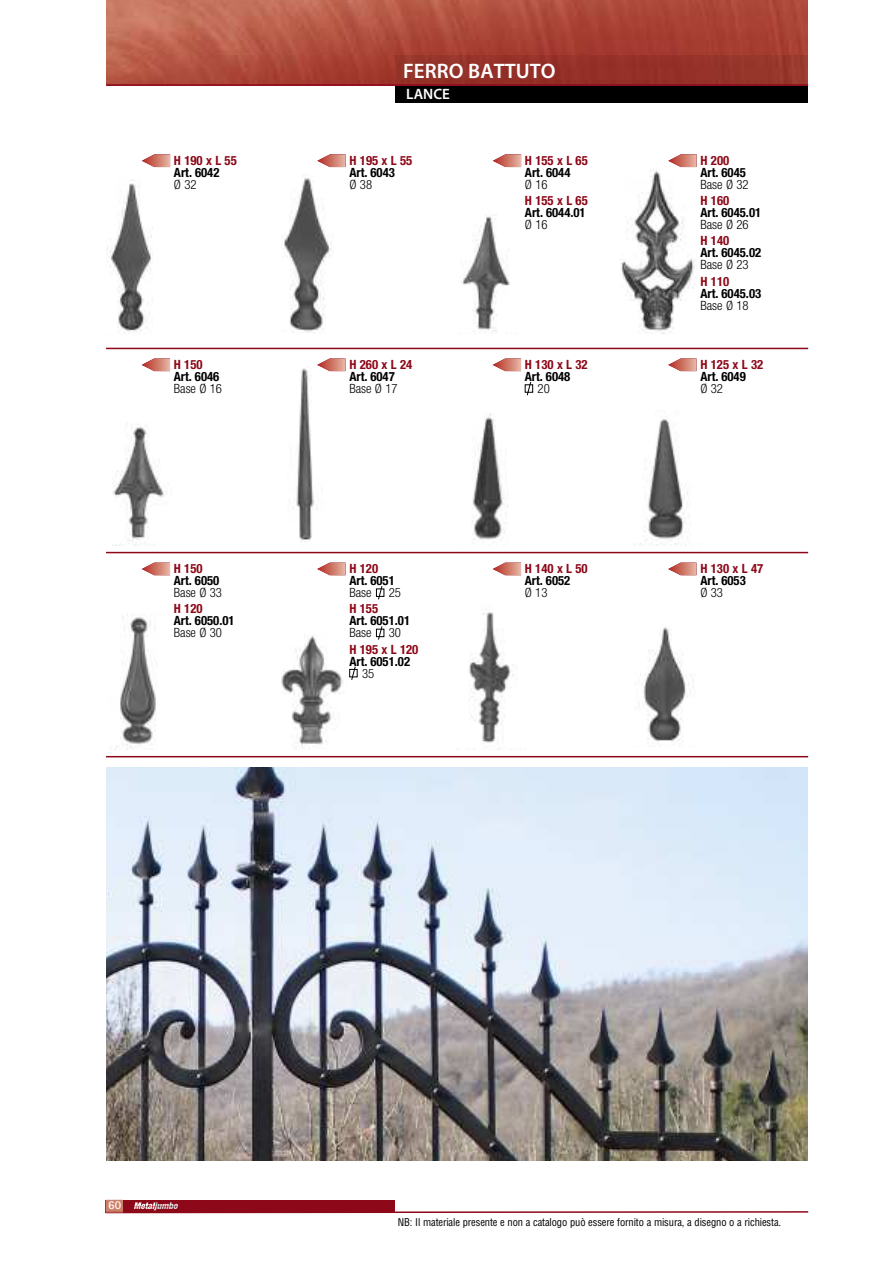
<style>
.page{position:relative;width:893px;height:1263px;background:#fff}
.page>*{position:absolute;margin:0;border:0;box-sizing:border-box;transform-origin:0 0}
.t1{font:600 21px "Myriad Pro";color:#fff}
.t2{font:600 15px "Myriad Pro";color:#fff}
.t3{font:700 condensed 12.75px "Helvetica Neue";color:#000}
.t4{font:700 condensed 12.75px "Helvetica Neue";color:#8d0818}
.t5{font:300 condensed 12.75px "Helvetica Neue";color:#000}
.t6{font:700 12px "Rotis Sans Serif";color:#fff}
.t7{font:condensed 10.5px "Helvetica";letter-spacing:-.01em;color:#000}
</style>
<div class="page">
<svg style="left:105px;top:1200px;width:704px;height:14px"></svg>
<div style="left:395px;top:56px;width:413px;height:47px;background:#000"></div>
<img style="left:106px;top:0;width:702px;height:84px">
<hr style="left:106px;top:84px;width:702px;height:2px;background:#8d0818">
<img style="left:621px;top:170px;width:75px;height:164px">
<img style="left:459px;top:215px;width:53px;height:119px">
<img style="left:107px;top:183px;width:46px;height:149px">
<img style="left:284px;top:174px;width:48px;height:160px">
<hr style="left:106px;top:348px;width:702px;height:1px;background:#8d0818">
<hr style="left:106px;top:552px;width:702px;height:1px;background:#8d0818">
<svg style="left:142px;top:154px;width:28px;height:13px"></svg>
<svg style="left:317px;top:154px;width:29px;height:13px"></svg>
<svg style="left:493px;top:154px;width:28px;height:13px"></svg>
<svg style="left:668px;top:154px;width:29px;height:13px"></svg>
<img style="left:639px;top:419px;width:49px;height:126px">
<img style="left:472px;top:414px;width:36px;height:126px">
<img style="left:113px;top:426px;width:54px;height:119px">
<img style="left:296px;top:368px;width:19px;height:174px">
<div style="left:525px;top:384px;width:8px;height:9px;border:1px solid #000"></div>
<svg style="left:526px;top:382px;width:5px;height:14px"></svg>
<svg style="left:142px;top:358px;width:28px;height:13px"></svg>
<svg style="left:317px;top:358px;width:29px;height:13px"></svg>
<svg style="left:493px;top:358px;width:28px;height:13px"></svg>
<svg style="left:668px;top:358px;width:28px;height:13px"></svg>
<hr style="left:106px;top:756px;width:702px;height:1px;background:#8d0818">
<img style="left:643px;top:627px;width:51px;height:117px">
<img style="left:457px;top:612px;width:57px;height:138px">
<img style="left:114px;top:613px;width:42px;height:137px">
<img style="left:282px;top:635px;width:61px;height:113px">
<div style="left:376px;top:589px;width:8px;height:8px;border:1px solid #000"></div>
<svg style="left:378px;top:586px;width:5px;height:14px"></svg>
<div style="left:376px;top:629px;width:8px;height:8px;border:1px solid #000"></div>
<svg style="left:378px;top:626px;width:5px;height:14px"></svg>
<div style="left:349px;top:669px;width:8px;height:8px;border:1px solid #000"></div>
<svg style="left:351px;top:666px;width:5px;height:14px"></svg>
<svg style="left:142px;top:562px;width:28px;height:13px"></svg>
<svg style="left:317px;top:562px;width:29px;height:13px"></svg>
<svg style="left:493px;top:562px;width:28px;height:13px"></svg>
<svg style="left:668px;top:562px;width:28px;height:13px"></svg>
<img style="left:106px;top:767px;width:702px;height:393px">
<h1 class="t1" style="left:403px;top:63px;width:154px">FERRO BATTUTO</h1>
<p class="t2" style="left:406px;top:88px;width:45px">LANCE</p>
<p class="t4" style="left:174px;top:155px;width:64px">H 190 x L 55</p>
<p class="t3" style="left:174px;top:167px;width:47px">Art. 6042</p>
<p class="t5" style="left:174px;top:179px;width:24px">Ø 32</p>
<p class="t4" style="left:349px;top:155px;width:64px">H 195 x L 55</p>
<p class="t3" style="left:349px;top:167px;width:47px">Art. 6043</p>
<p class="t5" style="left:349px;top:179px;width:24px">Ø 38</p>
<p class="t4" style="left:525px;top:155px;width:64px">H 155 x L 65</p>
<p class="t3" style="left:525px;top:167px;width:47px">Art. 6044</p>
<p class="t5" style="left:525px;top:179px;width:24px">Ø 16</p>
<p class="t4" style="left:525px;top:195px;width:64px">H 155 x L 65</p>
<p class="t3" style="left:525px;top:207px;width:62px">Art. 6044.01</p>
<p class="t5" style="left:525px;top:220px;width:24px">Ø 16</p>
<p class="t4" style="left:700px;top:155px;width:30px">H 200</p>
<p class="t3" style="left:700px;top:167px;width:47px">Art. 6045</p>
<p class="t5" style="left:700px;top:179px;width:50px">Base Ø 32</p>
<p class="t4" style="left:700px;top:195px;width:30px">H 160</p>
<p class="t3" style="left:700px;top:207px;width:62px">Art. 6045.01</p>
<p class="t5" style="left:700px;top:220px;width:50px">Base Ø 26</p>
<p class="t4" style="left:700px;top:236px;width:30px">H 140</p>
<p class="t3" style="left:700px;top:248px;width:62px">Art. 6045.02</p>
<p class="t5" style="left:700px;top:260px;width:50px">Base Ø 23</p>
<p class="t4" style="left:700px;top:276px;width:30px">H 110</p>
<p class="t3" style="left:700px;top:288px;width:62px">Art. 6045.03</p>
<p class="t5" style="left:700px;top:300px;width:50px">Base Ø 18</p>
<p class="t4" style="left:174px;top:359px;width:30px">H 150</p>
<p class="t3" style="left:174px;top:371px;width:47px">Art. 6046</p>
<p class="t5" style="left:174px;top:383px;width:50px">Base Ø 16</p>
<p class="t4" style="left:349px;top:359px;width:64px">H 260 x L 24</p>
<p class="t3" style="left:349px;top:371px;width:47px">Art. 6047</p>
<p class="t5" style="left:349px;top:383px;width:50px">Base Ø 17</p>
<p class="t4" style="left:525px;top:359px;width:64px">H 130 x L 32</p>
<p class="t3" style="left:525px;top:371px;width:47px">Art. 6048</p>
<p class="t5" style="left:538px;top:383px;width:14px">20</p>
<p class="t4" style="left:700px;top:359px;width:64px">H 125 x L 32</p>
<p class="t3" style="left:700px;top:371px;width:47px">Art. 6049</p>
<p class="t5" style="left:700px;top:383px;width:24px">Ø 32</p>
<p class="t4" style="left:174px;top:563px;width:30px">H 150</p>
<p class="t3" style="left:174px;top:575px;width:47px">Art. 6050</p>
<p class="t5" style="left:174px;top:587px;width:50px">Base Ø 33</p>
<p class="t4" style="left:174px;top:604px;width:30px">H 120</p>
<p class="t3" style="left:174px;top:616px;width:62px">Art. 6050.01</p>
<p class="t5" style="left:174px;top:628px;width:50px">Base Ø 30</p>
<p class="t4" style="left:349px;top:563px;width:30px">H 120</p>
<p class="t3" style="left:349px;top:575px;width:47px">Art. 6051</p>
<p class="t5" style="left:349px;top:587px;width:24px">Base</p>
<p class="t5" style="left:389px;top:587px;width:14px">25</p>
<p class="t4" style="left:349px;top:604px;width:30px">H 155</p>
<p class="t3" style="left:349px;top:616px;width:62px">Art. 6051.01</p>
<p class="t5" style="left:349px;top:628px;width:24px">Base</p>
<p class="t5" style="left:389px;top:628px;width:14px">30</p>
<p class="t4" style="left:349px;top:644px;width:70px">H 195 x L 120</p>
<p class="t3" style="left:349px;top:656px;width:62px">Art. 6051.02</p>
<p class="t5" style="left:362px;top:668px;width:14px">35</p>
<p class="t4" style="left:525px;top:563px;width:64px">H 140 x L 50</p>
<p class="t3" style="left:525px;top:575px;width:47px">Art. 6052</p>
<p class="t5" style="left:525px;top:587px;width:24px">Ø 13</p>
<p class="t4" style="left:700px;top:563px;width:64px">H 130 x L 47</p>
<p class="t3" style="left:700px;top:575px;width:47px">Art. 6053</p>
<p class="t5" style="left:700px;top:587px;width:24px">Ø 33</p>
<p class="t6" style="left:108px;top:1198px;width:14px">60</p>
<p class="t7" style="left:398px;top:1218px;width:385px">NB: Il materiale presente e non a catalogo può essere fornito a misura, a disegno o a richiesta.</p>
</div>
